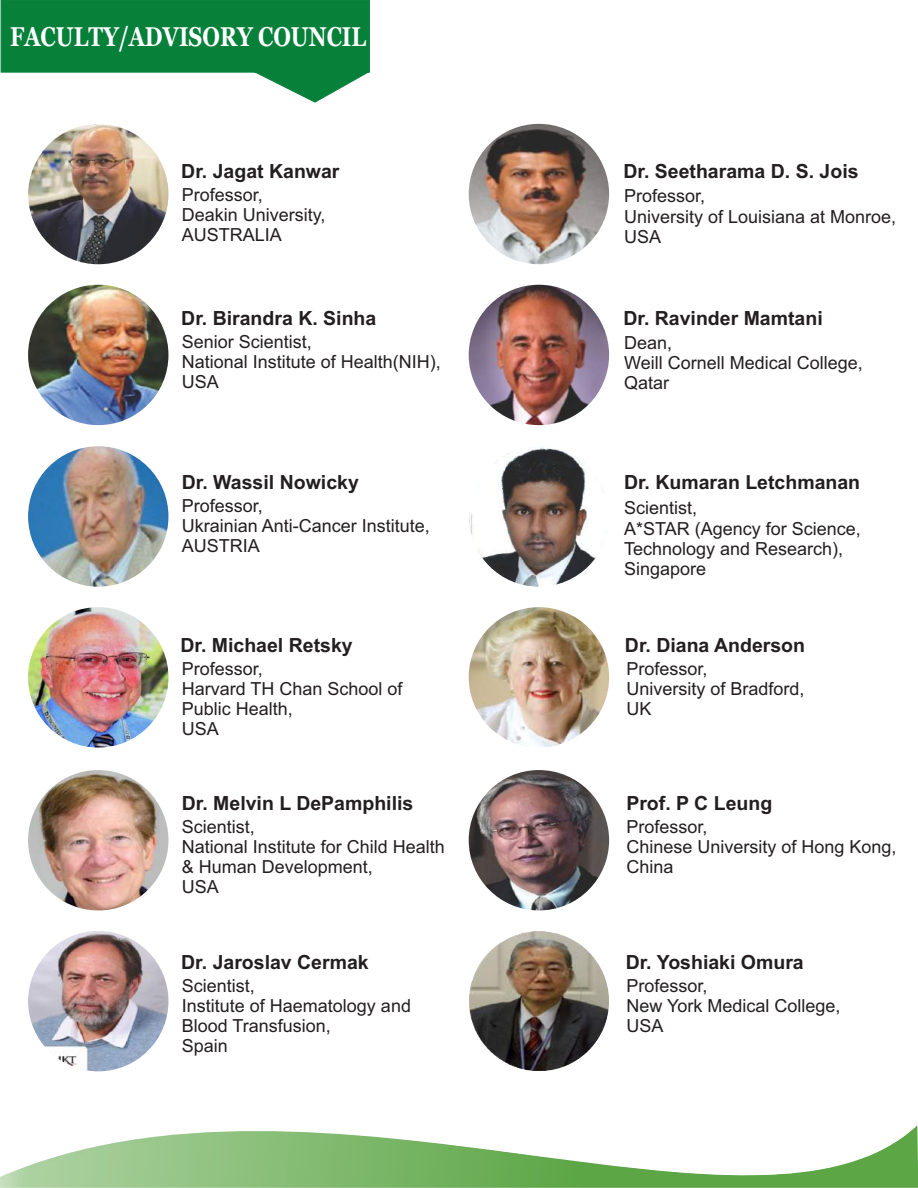
<style>
.page{position:relative;width:918px;height:1188px;background:#fff}
.page>*{position:absolute;margin:0;border:0;box-sizing:border-box;transform-origin:0 0}
.t1{font:700 27px "Georgia";color:#fff;scale:.79 1}
.t2{font:700 19.5px "Arial";color:#231f20}
.t3{font:18px/20.1px "Arial";color:#231f20}
</style>
<div class="page">
<div style="left:1px;top:0;width:369px;height:72px;background:#07803a"></div>
<svg style="left:253px;top:71px;width:117px;height:32px"></svg>
<img style="left:0;top:1125px;width:918px;height:63px">
<img style="left:28px;top:124px;width:140px;height:140px;border-radius:50%">
<img style="left:28px;top:285px;width:140px;height:140px;border-radius:50%">
<img style="left:28px;top:446px;width:140px;height:141px;border-radius:50%">
<img style="left:28px;top:607px;width:140px;height:141px;border-radius:50%">
<img style="left:28px;top:770px;width:140px;height:140px;border-radius:50%">
<img style="left:28px;top:931px;width:140px;height:140px;border-radius:50%">
<img style="left:469px;top:124px;width:140px;height:140px;border-radius:50%">
<img style="left:469px;top:285px;width:140px;height:140px;border-radius:50%">
<img style="left:469px;top:446px;width:140px;height:141px;border-radius:50%">
<img style="left:469px;top:607px;width:140px;height:141px;border-radius:50%">
<img style="left:469px;top:770px;width:140px;height:140px;border-radius:50%">
<img style="left:469px;top:932px;width:139px;height:139px;border-radius:50%">
<h1 class="t1" style="left:10px;top:25px;width:452px">FACULTY/ADVISORY COUNCIL</h1>
<p class="t2" style="left:181px;top:164px;width:160px">Dr. Jagat Kanwar</p>
<p class="t3" style="left:182px;top:186px;width:145px">Professor,<br>Deakin University,<br>AUSTRALIA</p>
<p class="t2" style="left:181px;top:311px;width:197px">Dr. Birandra K. Sinha</p>
<p class="t3" style="left:182px;top:333px;width:261px">Senior Scientist,<br>National Institute of Health(NIH),<br>USA</p>
<p class="t2" style="left:182px;top:474px;width:179px">Dr. Wassil Nowicky</p>
<p class="t3" style="left:182px;top:497px;width:250px">Professor,<br>Ukrainian Anti-Cancer Institute,<br>AUSTRIA</p>
<p class="t2" style="left:180px;top:638px;width:174px">Dr. Michael Retsky</p>
<p class="t3" style="left:182px;top:660px;width:222px">Professor,<br>Harvard TH Chan School of<br>Public Health,<br>USA</p>
<p class="t2" style="left:182px;top:796px;width:233px">Dr. Melvin L DePamphilis</p>
<p class="t3" style="left:182px;top:818px;width:265px">Scientist,<br>National Institute for Child Health &amp; Human Development,<br>USA</p>
<p class="t2" style="left:181px;top:954px;width:189px">Dr. Jaroslav Cermak</p>
<p class="t3" style="left:182px;top:977px;width:231px">Scientist,<br>Institute of Haematology and<br>Blood Transfusion,<br>Spain</p>
<p class="t2" style="left:623px;top:164px;width:237px">Dr. Seetharama D. S. Jois</p>
<p class="t3" style="left:624px;top:188px;width:274px">Professor,<br>University of Louisiana at Monroe,<br>USA</p>
<p class="t2" style="left:623px;top:311px;width:201px">Dr. Ravinder Mamtani</p>
<p class="t3" style="left:624px;top:334px;width:240px">Dean,<br>Weill Cornell Medical College,<br>Qatar</p>
<p class="t2" style="left:624px;top:474px;width:238px">Dr. Kumaran Letchmanan</p>
<p class="t3" style="left:624px;top:500px;width:238px">Scientist,<br>A*STAR (Agency for Science,<br>Technology and Research),<br>Singapore</p>
<p class="t2" style="left:625px;top:638px;width:182px">Dr. Diana Anderson</p>
<p class="t3" style="left:626px;top:660px;width:180px">Professor,<br>University of Bradford,<br>UK</p>
<p class="t2" style="left:626px;top:796px;width:147px">Prof. P C Leung</p>
<p class="t3" style="left:626px;top:818px;width:272px">Professor,<br>Chinese University of Hong Kong,<br>China</p>
<p class="t2" style="left:626px;top:954px;width:180px">Dr. Yoshiaki Omura</p>
<p class="t3" style="left:626px;top:977px;width:216px">Professor,<br>New York Medical College,<br>USA</p>
</div>
